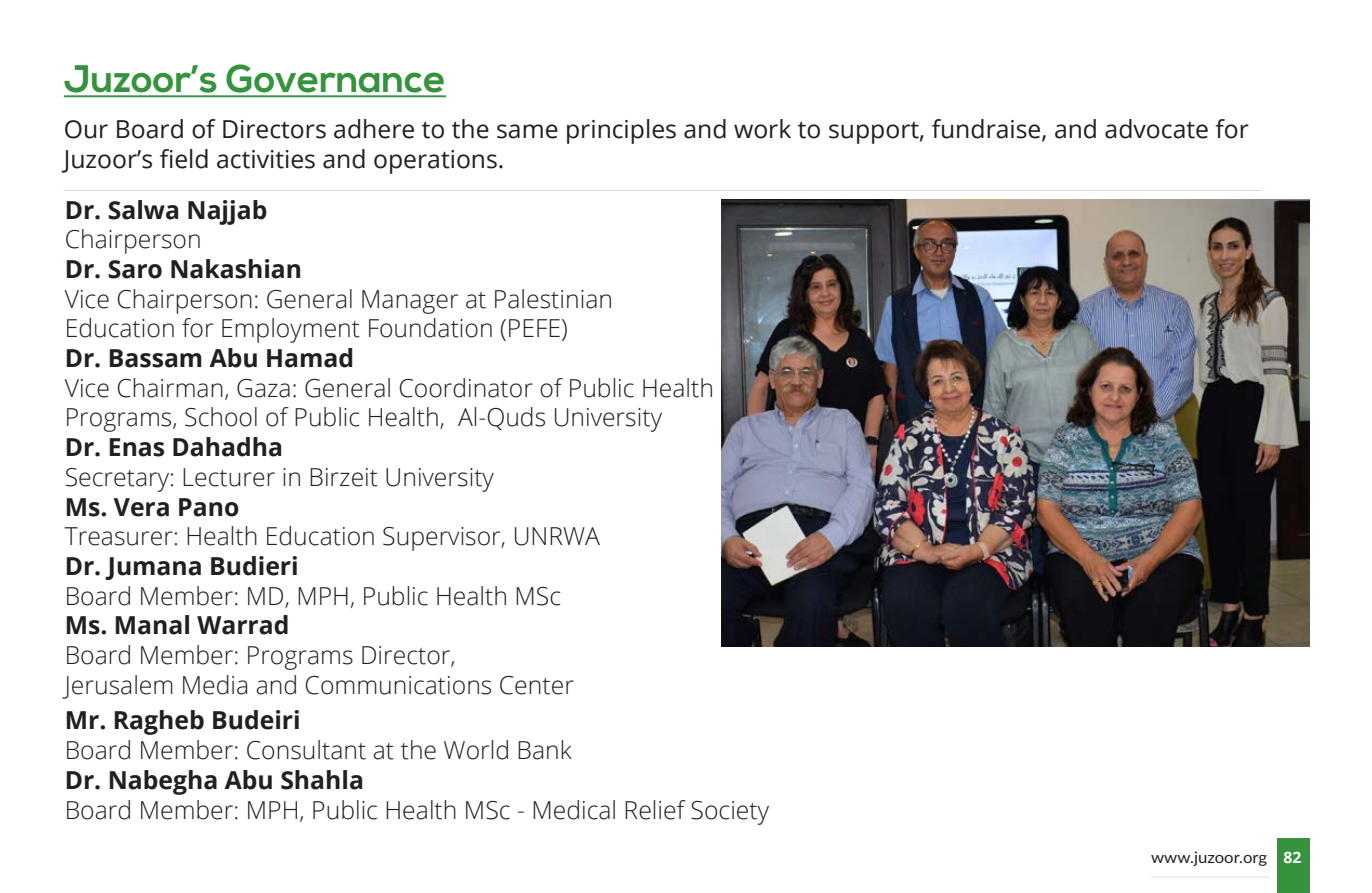
<style>
.page{position:relative;width:1372px;height:893px;background:#fff}
.page>*{position:absolute;margin:0;border:0;box-sizing:border-box;transform-origin:0 0}
.t1{font:700 38.25px "Nexa";color:#34933c}
.t2{font:300 24.75px/29.7px "Open Sans";color:#231f20}
.t3{font:700 24.75px "Open Sans";color:#231f20}
.t4{font:24.75px/29.7px "Open Sans";color:#231f20}
.t5{font:15.75px "Lato";color:#231f20;scale:1.06 1}
.s1{font-family:"Open Sans";font-weight:700;color:#fff}
</style>
<div class="page">
<div style="left:1277px;top:839px;width:32px;height:54px;background:#34933c"></div>
<hr style="left:64px;top:95px;width:382px;height:2px;background:#34933c">
<img style="left:721px;top:200px;width:588px;height:446px">
<p class="t1" style="left:64px;top:57px;width:383px">Juzoor’s Governance</p>
<p class="t4" style="left:64px;top:114px;width:1186px">Our Board of Directors adhere to the same principles and work to support, fundraise, and advocate for<br>Juzoor’s field activities and operations.</p>
<p class="t3" style="left:65px;top:192px;width:204px">Dr. Salwa Najjab</p>
<p class="t2" style="left:65px;top:224px;width:138px">Chairperson</p>
<p class="t3" style="left:65px;top:251px;width:239px">Dr. Saro Nakashian</p>
<p class="t2" style="left:65px;top:283px;width:550px">Vice Chairperson: General Manager at Palestinian<br>Education for Employment Foundation (PEFE)</p>
<p class="t3" style="left:65px;top:341px;width:291px">Dr. Bassam Abu Hamad</p>
<p class="t2" style="left:65px;top:372px;width:651px">Vice Chairman, Gaza: General Coordinator of Public Health<br>Programs, School of Public Health, Al-Quds University</p>
<p class="t3" style="left:65px;top:430px;width:220px">Dr. Enas Dahadha</p>
<p class="t2" style="left:65px;top:461px;width:431px">Secretary: Lecturer in Birzeit University</p>
<p class="t3" style="left:65px;top:489px;width:176px">Ms. Vera Pano</p>
<p class="t2" style="left:65px;top:521px;width:536px">Treasurer: Health Education Supervisor, UNRWA</p>
<p class="t3" style="left:65px;top:548px;width:235px">Dr. Jumana Budieri</p>
<p class="t2" style="left:65px;top:580px;width:498px">Board Member: MD, MPH, Public Health MSc</p>
<p class="t3" style="left:65px;top:608px;width:226px">Ms. Manal Warrad</p>
<p class="t2" style="left:65px;top:640px;width:392px">Board Member: Programs Director,</p>
<p class="t2" style="left:65px;top:669px;width:511px">Jerusalem Media and Communications Center</p>
<p class="t3" style="left:65px;top:703px;width:237px">Mr. Ragheb Budeiri</p>
<p class="t2" style="left:65px;top:735px;width:508px">Board Member: Consultant at the World Bank</p>
<p class="t3" style="left:65px;top:762px;width:301px">Dr. Nabegha Abu Shahla</p>
<p class="t2" style="left:65px;top:794px;width:706px">Board Member: MPH, Public Health MSc - Medical Relief Society</p>
<p class="t5" style="left:1151px;top:846px;width:143px">www.juzoor.org <span class="s1">82</span></p>
</div>
